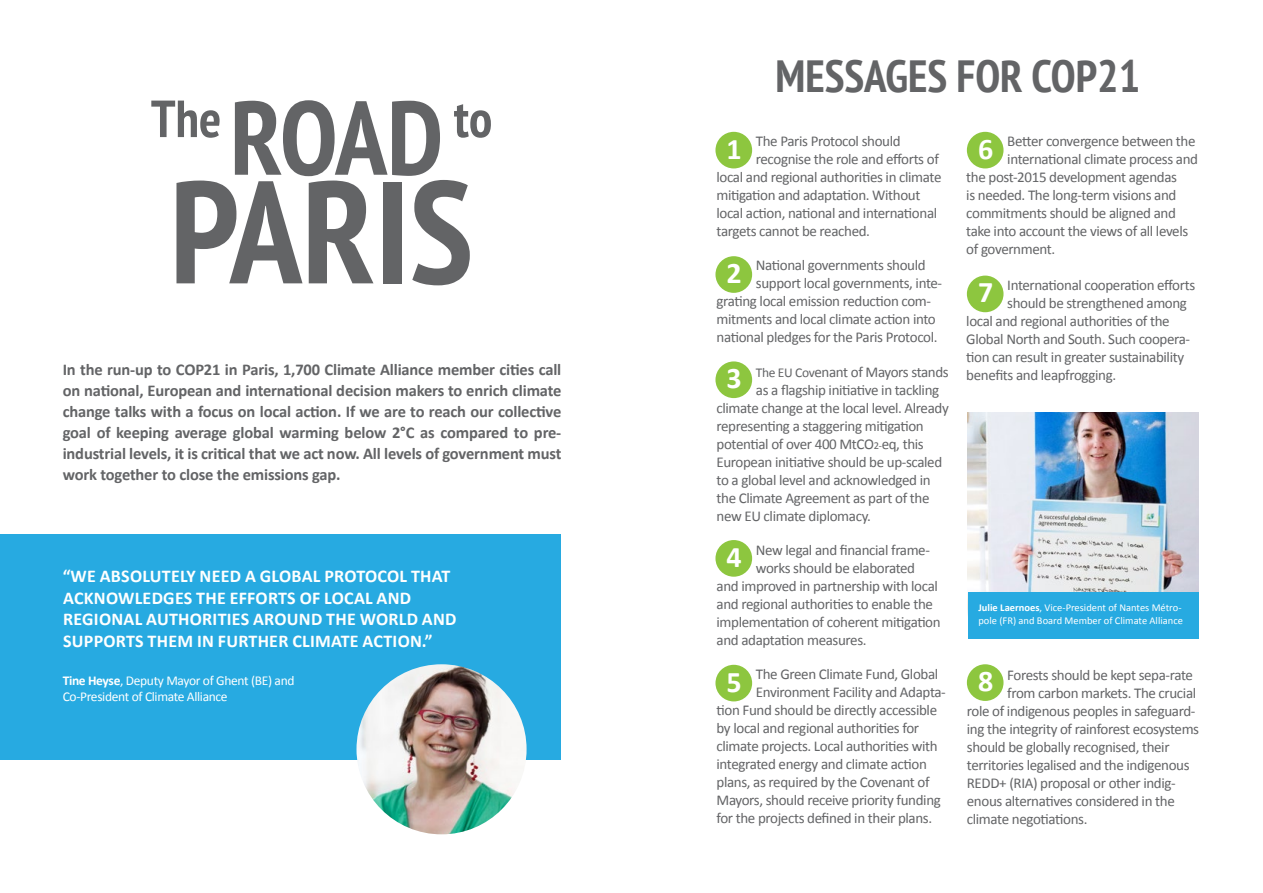
<style>
.page{position:relative;width:1263px;height:893px;background:#fff}
.page>*{position:absolute;margin:0;border:0;box-sizing:border-box;transform-origin:0 0}
.t1{font:700 condensed 144.75px "PT Sans";color:#636466}
.t2{font:700 condensed 52.2px "PT Sans";color:#636466}
.t3{font:700 condensed 45px "PT Sans";color:#636466}
.t4{font:700 30px "Calibri";color:#fff}
.t5{font:700 18px/21.6px "Calibri";letter-spacing:.015em;color:#fff}
.t6{font:700 16.5px/21px "Calibri";letter-spacing:-.01em;color:#636466;text-align:justify}
.t7{font:15px "Calibri";letter-spacing:-.025em;color:#636466}
.t8{font:13.5px/16.2px "Calibri";letter-spacing:-.025em;color:#fff}
.t9{font:10.5px/12.6px "Calibri";color:#fff}
.s1{font-size:104.25px}
.s2{font-weight:700}
.s3{font-size:13.5px}
.s4{font-size:10.5px}
</style>
<div class="page">
<div style="left:0;top:534px;width:561px;height:226px;background:#27aae1"></div>
<img style="left:356px;top:664px;width:171px;height:170px;border-radius:85px">
<div style="left:715px;top:132px;width:37px;height:36px;background:#8dc63f;border-radius:50%"></div>
<div style="left:715px;top:256px;width:37px;height:37px;background:#8dc63f;border-radius:50%"></div>
<div style="left:715px;top:361px;width:37px;height:37px;background:#8dc63f;border-radius:50%"></div>
<div style="left:715px;top:540px;width:37px;height:37px;background:#8dc63f;border-radius:50%"></div>
<div style="left:715px;top:665px;width:37px;height:36px;background:#8dc63f;border-radius:50%"></div>
<div style="left:967px;top:132px;width:36px;height:36px;background:#8dc63f;border-radius:50%"></div>
<div style="left:967px;top:276px;width:36px;height:36px;background:#8dc63f;border-radius:50%"></div>
<div style="left:967px;top:664px;width:36px;height:37px;background:#8dc63f;border-radius:50%"></div>
<img style="left:968px;top:412px;width:230px;height:180px">
<div style="left:968px;top:592px;width:230px;height:47px;background:#27aae1"></div>
<h2 class="t2" style="left:151px;top:84px;width:343px">The <span class="s1">ROAD</span> to</h2>
<h1 class="t1" style="left:170px;top:136px;width:305px">PARIS</h1>
<p class="t6" style="left:63px;top:359px;width:500px">In the run-up to COP21 in Paris, 1,700 Climate Alliance member cities call on national, European and international decision makers to enrich climate change talks with a focus on local action. If we are to reach our collective goal of keeping average global warming below 2°C as compared to pre&shy;industrial levels, it is critical that we act now. All levels of government must work together to close the emissions gap.</p>
<p class="t5" style="left:63px;top:565px;width:395px">“WE ABSOLUTELY NEED A GLOBAL PROTOCOL THAT ACKNOWLEDGES THE EFFORTS OF LOCAL AND REGIONAL AUTHORITIES AROUND THE WORLD AND SUPPORTS THEM IN FURTHER CLIMATE ACTION.”</p>
<p class="t8" style="left:63px;top:672px;width:233px"><span class="s2">Tine Heyse</span>, Deputy Mayor of Ghent (BE) and<br>Co-President of Climate Alliance</p>
<h3 class="t3" style="left:775px;top:46px;width:366px">MESSAGES FOR COP21</h3>
<p class="t7" style="left:756px;top:132px;width:146px">The Paris Protocol should</p>
<p class="t7" style="left:756px;top:150px;width:185px">recognise the role and efforts of</p>
<p class="t7" style="left:716px;top:168px;width:226px">local and regional authorities in climate</p>
<p class="t7" style="left:716px;top:186px;width:205px">mitigation and adaptation. Without</p>
<p class="t7" style="left:716px;top:204px;width:222px">local action, national and international</p>
<p class="t7" style="left:716px;top:222px;width:155px">targets cannot be reached.</p>
<p class="t7" style="left:756px;top:256px;width:171px">National governments should</p>
<p class="t7" style="left:756px;top:274px;width:188px">support local governments, inte-</p>
<p class="t7" style="left:716px;top:292px;width:216px">grating local emission reduction com-</p>
<p class="t7" style="left:716px;top:310px;width:221px">mitments and local climate action into</p>
<p class="t7" style="left:716px;top:328px;width:222px">national pledges for the Paris Protocol.</p>
<p class="t7" style="left:756px;top:362px;width:194px"><span class="s3">The EU Cov</span>enant of Mayors stands</p>
<p class="t7" style="left:756px;top:380px;width:185px">as a flagship initiative in tackling</p>
<p class="t7" style="left:716px;top:398px;width:234px">climate change at the local level. Already</p>
<p class="t7" style="left:716px;top:416px;width:209px">representing a staggering mitigation</p>
<p class="t7" style="left:716px;top:434px;width:209px">potential of over 400 MtCO<span class="s4">2-</span>eq, this</p>
<p class="t7" style="left:716px;top:452px;width:227px">European initiative should be up-scaled</p>
<p class="t7" style="left:716px;top:470px;width:216px">to a global level and acknowledged in</p>
<p class="t7" style="left:716px;top:488px;width:214px">the Climate Agreement as part of the</p>
<p class="t7" style="left:716px;top:506px;width:156px">new EU climate diplomacy.</p>
<p class="t7" style="left:756px;top:540px;width:176px">New legal and financial frame-</p>
<p class="t7" style="left:756px;top:558px;width:161px">works should be elaborated</p>
<p class="t7" style="left:716px;top:576px;width:223px">and improved in partnership with local</p>
<p class="t7" style="left:716px;top:594px;width:218px">and regional authorities to enable the</p>
<p class="t7" style="left:716px;top:612px;width:226px">implementation of coherent mitigation</p>
<p class="t7" style="left:716px;top:630px;width:152px">and adaptation measures.</p>
<p class="t7" style="left:756px;top:665px;width:184px">The Green Climate Fund, Global</p>
<p class="t7" style="left:756px;top:683px;width:191px">Environment Facility and Adapta-</p>
<p class="t7" style="left:716px;top:701px;width:222px">tion Fund should be directly accessible</p>
<p class="t7" style="left:716px;top:719px;width:204px">by local and regional authorities for</p>
<p class="t7" style="left:716px;top:737px;width:223px">climate projects. Local authorities with</p>
<p class="t7" style="left:716px;top:755px;width:212px">integrated energy and climate action</p>
<p class="t7" style="left:716px;top:773px;width:215px">plans, as required by the Covenant of</p>
<p class="t7" style="left:716px;top:791px;width:226px">Mayors, should receive priority funding</p>
<p class="t7" style="left:716px;top:809px;width:217px">for the projects defined in their plans.</p>
<h3 class="t4" style="left:727px;top:129px;width:17px">1</h3>
<h3 class="t4" style="left:727px;top:254px;width:17px">2</h3>
<h3 class="t4" style="left:727px;top:359px;width:17px">3</h3>
<h3 class="t4" style="left:727px;top:538px;width:17px">4</h3>
<h3 class="t4" style="left:727px;top:662px;width:17px">5</h3>
<p class="t7" style="left:1007px;top:132px;width:190px">Better convergence between the</p>
<p class="t7" style="left:1007px;top:150px;width:192px">international climate process and</p>
<p class="t7" style="left:966px;top:168px;width:212px">the post-2015 development agendas</p>
<p class="t7" style="left:966px;top:186px;width:212px">is needed. The long-term visions and</p>
<p class="t7" style="left:966px;top:204px;width:211px">commitments should be aligned and</p>
<p class="t7" style="left:966px;top:222px;width:223px">take into account the views of all levels</p>
<p class="t7" style="left:966px;top:240px;width:90px">of government.</p>
<p class="t7" style="left:1007px;top:276px;width:189px">International cooperation efforts</p>
<p class="t7" style="left:1007px;top:294px;width:181px">should be strengthened among</p>
<p class="t7" style="left:966px;top:312px;width:205px">local and regional authorities of the</p>
<p class="t7" style="left:966px;top:330px;width:225px">Global North and South. Such coopera-</p>
<p class="t7" style="left:966px;top:348px;width:219px">tion can result in greater sustainability</p>
<p class="t7" style="left:966px;top:366px;width:151px">benefits and leapfrogging.</p>
<h3 class="t4" style="left:978px;top:129px;width:17px">6</h3>
<h3 class="t4" style="left:978px;top:273px;width:17px">7</h3>
<p class="t9" style="left:978px;top:601px;width:206px"><span class="s2">Julie Laernoes</span>, Vice-President of Nantes Métro&shy;pole (FR) and Board Member of Climate Alliance</p>
<p class="t7" style="left:1007px;top:665px;width:187px">Forests should be kept sepa-rate</p>
<p class="t7" style="left:1007px;top:683px;width:190px">from carbon markets. The crucial</p>
<p class="t7" style="left:967px;top:701px;width:230px">role of indigenous peoples in safeguard-</p>
<p class="t7" style="left:967px;top:719px;width:234px">ing the integrity of rainforest ecosystems</p>
<p class="t7" style="left:967px;top:737px;width:204px">should be globally recognised, their</p>
<p class="t7" style="left:967px;top:755px;width:224px">territories legalised and the indigenous</p>
<p class="t7" style="left:967px;top:773px;width:210px">REDD+ (RIA) proposal or other indig-</p>
<p class="t7" style="left:967px;top:791px;width:209px">enous alternatives considered in the</p>
<p class="t7" style="left:967px;top:809px;width:122px">climate negotiations.</p>
<h3 class="t4" style="left:978px;top:662px;width:17px">8</h3>
</div>
